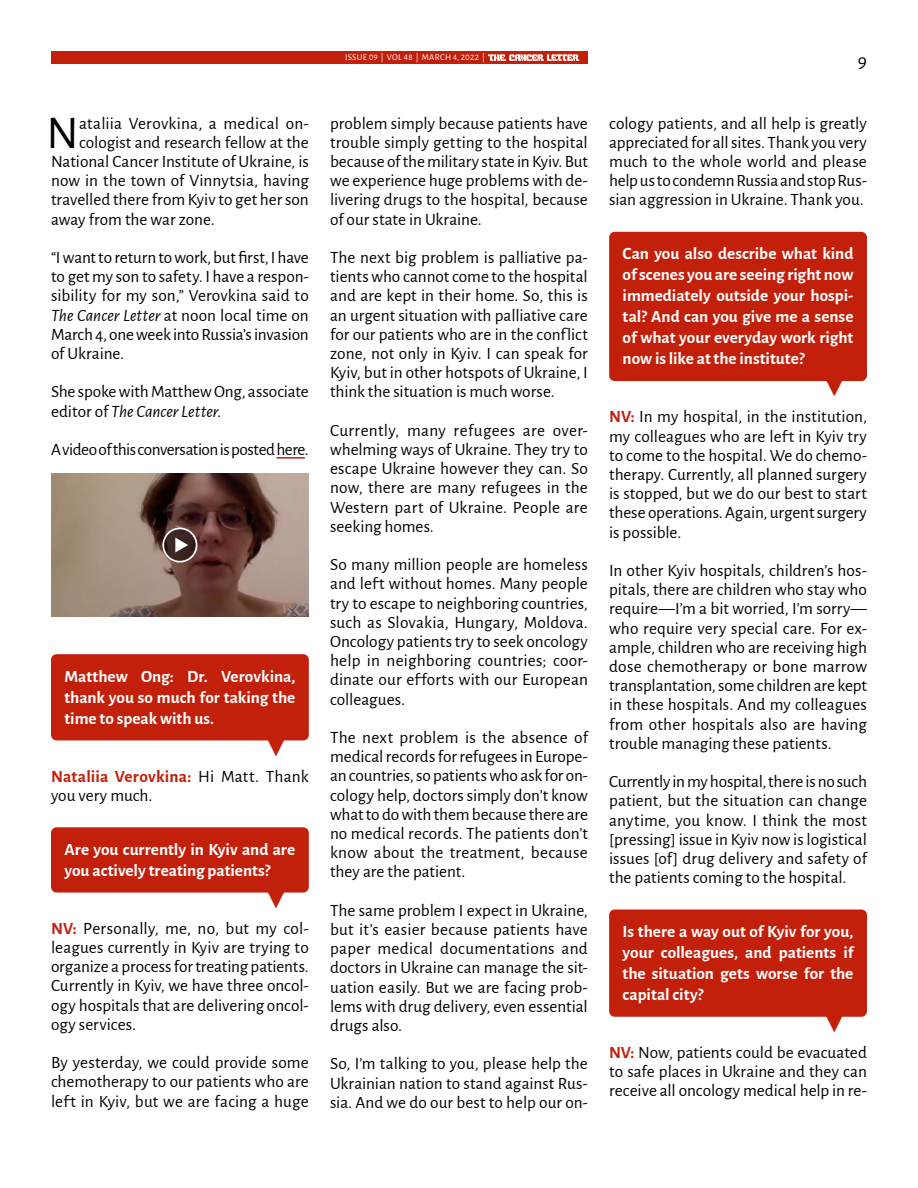
<style>
.page{position:relative;width:918px;height:1188px;background:#fff}
.page>*{position:absolute;margin:0;border:0;box-sizing:border-box;transform-origin:0 0}
.t1{font:47.25px "Alegreya Sans";color:#000}
.t2{font:900 25.5px "Arial";color:#c2200b}
.t3{font:19.5px "Alegreya Sans";color:#000}
.t4{font:17.25px/19.2px "Alegreya Sans";color:#000;text-align:justify}
.Interview_Question{font:700 17.25px/21px "Alegreya Sans";color:#fff;text-align:justify}
.t5{font:17.25px "Alegreya Sans";letter-spacing:-.03em;color:#000}
.t6{font:9px "Alegreya Sans";letter-spacing:.03em;color:#fff}
.s1{font-style:italic}
.s2{font-weight:700;color:#c2200b}
</style>
<div class="page">
<div style="left:51px;top:51px;width:537px;height:13px;background:#c2200b"></div>
<svg style="left:488px;top:54px;width:91px;height:7px"></svg>
<div style="left:609px;top:232px;width:258px;height:149px;background:#c2200b;border-radius:6px"></div>
<div style="left:609px;top:910px;width:258px;height:107px;background:#c2200b;border-radius:6px"></div>
<hr style="left:277px;top:457px;width:28px;height:2px;background:#c2200b">
<div style="left:51px;top:654px;width:258px;height:86px;background:#c2200b;border-radius:6px"></div>
<div style="left:51px;top:827px;width:258px;height:66px;background:#c2200b;border-radius:6px"></div>
<svg style="left:51px;top:473px;width:258px;height:144px;background:#886e61"></svg>
<svg style="left:163px;top:528px;width:34px;height:34px"></svg>
<svg style="left:175px;top:538px;width:13px;height:14px"></svg>
<div style="left:162px;top:528px;width:35px;height:35px;border:2px solid #fff;border-radius:50%"></div>
<p class="t1" style="left:47px;top:100px;width:34px">N</p>
<p class="t4" style="left:79px;top:113px;width:231px">ataliia Verovkina, a medical on-</p>
<p class="t4" style="left:79px;top:132px;width:231px">cologist and research fellow at the</p>
<p class="t4" style="left:51px;top:151px;width:259px">National Cancer Institute of Ukraine, is</p>
<p class="t4" style="left:51px;top:170px;width:259px">now in the town of Vinnytsia, having</p>
<p class="t4" style="left:51px;top:189px;width:259px">travelled there from Kyiv to get her son</p>
<p class="t4" style="left:51px;top:209px;width:165px">away from the war zone.</p>
<p class="t4" style="left:51px;top:247px;width:259px">“I want to return to work, but first, I have to get my son to safety. I have a respon&shy;sibility for my son,” Verovkina said to <span class="s1">The Cancer Letter</span> at noon local time on March 4, one week into Russia’s invasion of Ukraine.</p>
<p class="t4" style="left:51px;top:381px;width:259px">She spoke with Matthew Ong, associate editor of <span class="s1">The Cancer Letter</span>.</p>
<p class="t5" style="left:51px;top:438px;width:259px">A video of this conversation is posted here.</p>
<p class="Interview_Question" style="left:65px;top:664px;width:232px">Matthew Ong: Dr. Verovkina, thank you so much for taking the time to speak with us.</p>
<p class="t2" style="left:264px;top:728px;width:27px">▼</p>
<p class="t4" style="left:51px;top:766px;width:259px"><span class="s2">Nataliia Verovkina:</span> Hi Matt. Thank you very much.</p>
<p class="Interview_Question" style="left:65px;top:837px;width:232px">Are you currently in Kyiv and are you actively treating patients?</p>
<p class="t2" style="left:264px;top:880px;width:27px">▼</p>
<p class="t4" style="left:51px;top:918px;width:259px"><span class="s2">NV:</span> Personally, me, no, but my col&shy;leagues currently in Kyiv are trying to organize a process for treating patients.<br>Currently in Kyiv, we have three oncol&shy;ogy hospitals that are delivering oncol&shy;ogy services.</p>
<p class="t4" style="left:51px;top:1052px;width:259px">By yesterday, we could provide some chemotherapy to our patients who are left in Kyiv, but we are facing a huge</p>
<p class="t6" style="left:345px;top:51px;width:141px">ISSUE 09 | VOL 48 | MARCH 4, 2022 |</p>
<p class="t4" style="left:330px;top:113px;width:259px">problem simply because patients have trouble simply getting to the hospital because of the military state in Kyiv. But we experience huge problems with de&shy;livering drugs to the hospital, because of our state in Ukraine.</p>
<p class="t4" style="left:330px;top:247px;width:259px">The next big problem is palliative pa&shy;tients who cannot come to the hospital and are kept in their home. So, this is an urgent situation with palliative care for our patients who are in the conflict zone, not only in Kyiv. I can speak for Kyiv, but in other hotspots of Ukraine, I think the situation is much worse.</p>
<p class="t4" style="left:330px;top:420px;width:259px">Currently, many refugees are over&shy;whelming ways of Ukraine. They try to escape Ukraine however they can. So now, there are many refugees in the Western part of Ukraine. People are seeking homes.</p>
<p class="t4" style="left:330px;top:554px;width:259px">So many million people are homeless and left without homes. Many people try to escape to neighboring countries, such as Slovakia, Hungary, Moldova.<br>Oncology patients try to seek oncology help in neighboring countries; coor&shy;dinate our efforts with our European colleagues.</p>
<p class="t4" style="left:330px;top:727px;width:259px">The next problem is the absence of medical records for refugees in Europe&shy;an countries, so patients who ask for on&shy;cology help, doctors simply don’t know what to do with them because there are no medical records. The patients don’t know about the treatment, because they are the patient.</p>
<p class="t4" style="left:330px;top:900px;width:259px">The same problem I expect in Ukraine, but it’s easier because patients have paper medical documentations and doctors in Ukraine can manage the sit&shy;uation easily. But we are facing prob&shy;lems with drug delivery, even essential drugs also.</p>
<p class="t4" style="left:330px;top:1053px;width:259px">So, I’m talking to you, please help the Ukrainian nation to stand against Rus&shy;sia. And we do our best to help our on-</p>
<p class="t3" style="left:858px;top:47px;width:11px">9</p>
<p class="t4" style="left:609px;top:113px;width:259px">cology patients, and all help is greatly appreciated for all sites. Thank you very much to the whole world and please help us to condemn Russia and stop Rus&shy;sian aggression in Ukraine. Thank you.</p>
<p class="Interview_Question" style="left:623px;top:242px;width:232px">Can you also describe what kind of scenes you are seeing right now immediately outside your hospi&shy;tal? And can you give me a sense of what your everyday work right now is like at the institute?</p>
<p class="t2" style="left:822px;top:369px;width:27px">▼</p>
<p class="t4" style="left:609px;top:406px;width:259px"><span class="s2">NV:</span> In my hospital, in the institution, my colleagues who are left in Kyiv try to come to the hospital. We do chemo&shy;therapy. Currently, all planned surgery is stopped, but we do our best to start these operations. Again, urgent surgery is possible.</p>
<p class="t4" style="left:609px;top:560px;width:259px">In other Kyiv hospitals, children’s hos&shy;pitals, there are children who stay who require—I’m a bit worried, I’m sorry— who require very special care. For ex&shy;ample, children who are receiving high dose chemotherapy or bone marrow transplantation, some children are kept in these hospitals. And my colleagues from other hospitals also are having trouble managing these patients.</p>
<p class="t4" style="left:609px;top:771px;width:259px">Currently in my hospital, there is no such patient, but the situation can change anytime, you know. I think the most [pressing] issue in Kyiv now is logistical issues [of] drug delivery and safety of the patients coming to the hospital.</p>
<p class="Interview_Question" style="left:623px;top:920px;width:232px">Is there a way out of Kyiv for you, your colleagues, and patients if the situation gets worse for the capital city?</p>
<p class="t2" style="left:822px;top:1004px;width:27px">▼</p>
<p class="t4" style="left:609px;top:1042px;width:259px"><span class="s2">NV:</span> Now, patients could be evacuated to safe places in Ukraine and they can receive all oncology medical help in re-</p>
</div>
